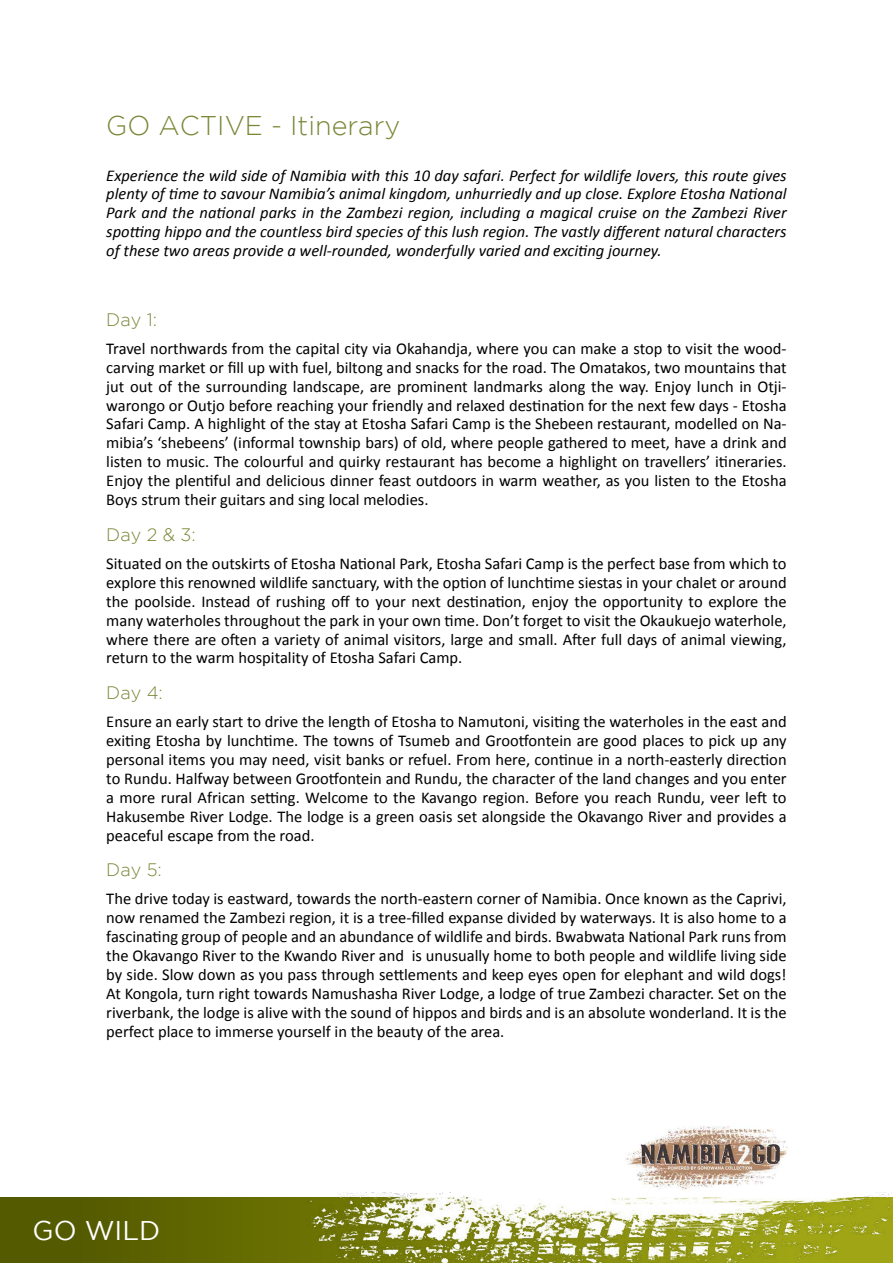
<style>
.page{position:relative;width:893px;height:1263px;background:#fff}
.page>*{position:absolute;margin:0;border:0;box-sizing:border-box;transform-origin:0 0}
.t1{font:300 27px "Gotham";color:#788837}
.t2{font:27px "Gotham";color:#fff}
.t3{font:300 18px "Gotham";color:#788837}
.t4{font:16.5px/19px "Calibri";color:#000;text-align:justify}
.t5{font:italic 16.5px/18.9px "Calibri";color:#000;text-align:justify}
</style>
<div class="page">
<div style="left:0;top:1197px;width:893px;height:66px;background:linear-gradient(to bottom,#5a6100,#5a6100)"></div>
<img style="left:265px;top:1192px;width:628px;height:71px">
<img style="left:625px;top:1126px;width:162px;height:65px">
<h1 class="t1" style="left:106px;top:110px;width:296px">GO ACTIVE - Itinerary</h1>
<p class="t5" style="left:106px;top:165px;width:682px">Experience the wild side of Namibia with this 10 day safari. Perfect for wildlife lovers, this route gives plenty of time to savour Namibia’s animal kingdom, unhurriedly and up close. Explore Etosha National Park and the national parks in the Zambezi region, including a magical cruise on the Zambezi River spotting hippo and the countless bird species of this lush region. The vastly different natural characters of these two areas provide a well-rounded, wonderfully varied and exciting journey.</p>
<p class="t3" style="left:106px;top:310px;width:52px">Day 1:</p>
<p class="t4" style="left:106px;top:339px;width:682px">Travel northwards from the capital city via Okahandja, where you can make a stop to visit the wood&shy;carving market or fill up with fuel, biltong and snacks for the road. The Omatakos, two mountains that jut out of the surrounding landscape, are prominent landmarks along the way. Enjoy lunch in Otji&shy;warongo or Outjo before reaching your friendly and relaxed destination for the next few days - Etosha Safari Camp. A highlight of the stay at Etosha Safari Camp is the Shebeen restaurant, modelled on Na&shy;mibia’s ‘shebeens’ (informal township bars) of old, where people gathered to meet, have a drink and listen to music. The colourful and quirky restaurant has become a highlight on travellers’ itineraries.<br>Enjoy the plentiful and delicious dinner feast outdoors in warm weather, as you listen to the Etosha Boys strum their guitars and sing local melodies.</p>
<p class="t3" style="left:106px;top:525px;width:91px">Day 2 &amp; 3:</p>
<p class="t4" style="left:106px;top:554px;width:682px">Situated on the outskirts of Etosha National Park, Etosha Safari Camp is the perfect base from which to explore this renowned wildlife sanctuary, with the option of lunchtime siestas in your chalet or around the poolside. Instead of rushing off to your next destination, enjoy the opportunity to explore the many waterholes throughout the park in your own time. Don’t forget to visit the Okaukuejo waterhole, where there are often a variety of animal visitors, large and small. After full days of animal viewing, return to the warm hospitality of Etosha Safari Camp.</p>
<p class="t3" style="left:106px;top:683px;width:58px">Day 4:</p>
<p class="t4" style="left:106px;top:712px;width:682px">Ensure an early start to drive the length of Etosha to Namutoni, visiting the waterholes in the east and exiting Etosha by lunchtime. The towns of Tsumeb and Grootfontein are good places to pick up any personal items you may need, visit banks or refuel. From here, continue in a north-easterly direction to Rundu. Halfway between Grootfontein and Rundu, the character of the land changes and you enter a more rural African setting. Welcome to the Kavango region. Before you reach Rundu, veer left to Hakusembe River Lodge. The lodge is a green oasis set alongside the Okavango River and provides a peaceful escape from the road.</p>
<p class="t3" style="left:106px;top:860px;width:57px">Day 5:</p>
<p class="t4" style="left:106px;top:889px;width:682px">The drive today is eastward, towards the north-eastern corner of Namibia. Once known as the Caprivi, now renamed the Zambezi region, it is a tree-filled expanse divided by waterways. It is also home to a fascinating group of people and an abundance of wildlife and birds. Bwabwata National Park runs from the Okavango River to the Kwando River and is unusually home to both people and wildlife living side by side. Slow down as you pass through settlements and keep eyes open for elephant and wild dogs!<br>At Kongola, turn right towards Namushasha River Lodge, a lodge of true Zambezi character. Set on the riverbank, the lodge is alive with the sound of hippos and birds and is an absolute wonderland. It is the perfect place to immerse yourself in the beauty of the area.</p>
<h1 class="t2" style="left:33px;top:1216px;width:129px">GO WILD</h1>
</div>
